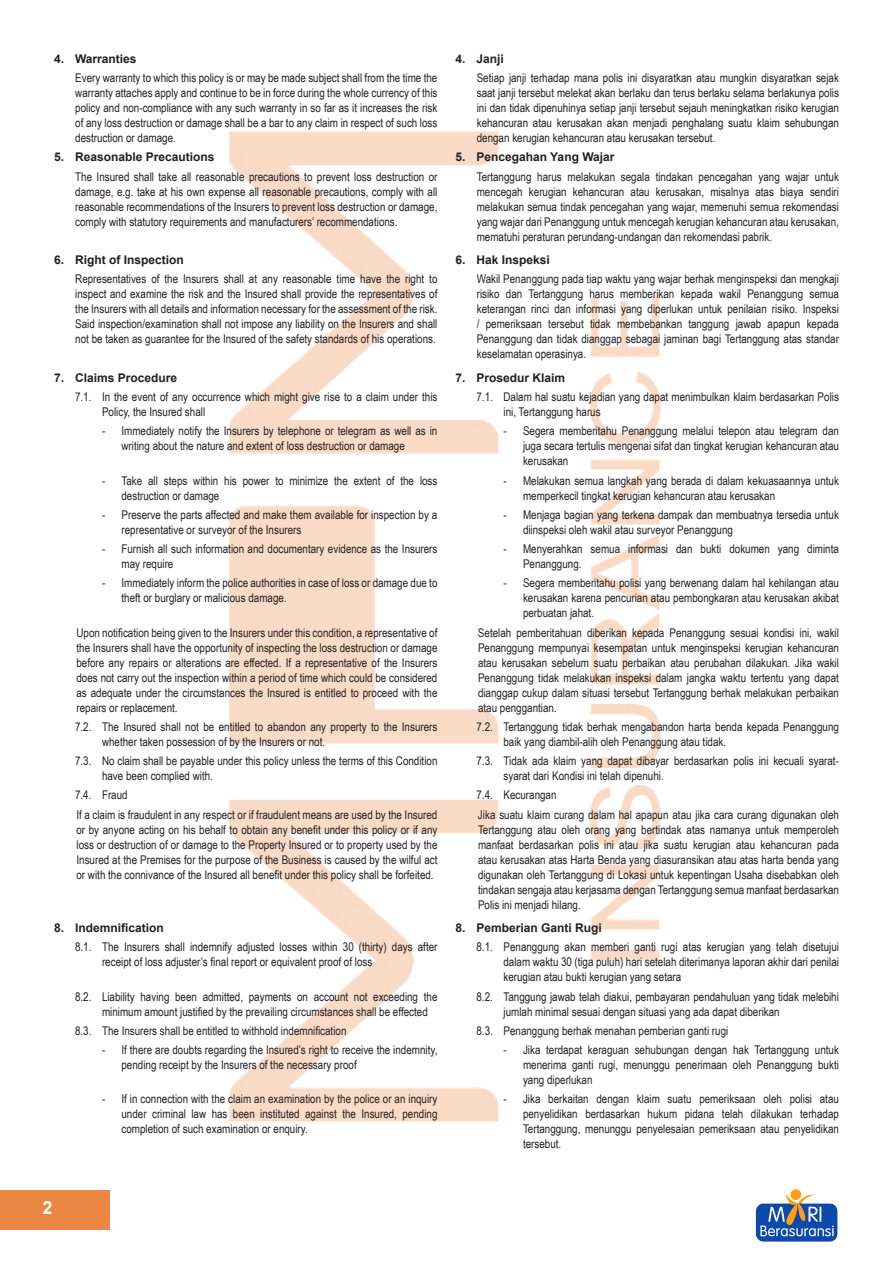
<style>
.page{position:relative;width:893px;height:1263px;background:#fff}
.page>*{position:absolute;margin:0;border:0;box-sizing:border-box;transform-origin:0 0}
.t1{font:700 18px "Arial";color:#fff}
.t2{font:12px/15px "Arial Narrow";color:#231f20}
.t3{font:700 12px "Arial";color:#231f20}
</style>
<div class="page">
<div style="left:0;top:1190px;width:109px;height:40px;background:#eb8743"></div>
<img style="left:755px;top:1189px;width:83px;height:53px">
<img style="left:229px;top:131px;width:432px;height:991px">
<p class="t3" style="left:54px;top:51px;width:84px">4. Warranties</p>
<p class="t2" style="left:75px;top:70px;width:364px;text-align:justify">Every warranty to which this policy is or may be made subject shall from the time the warranty attaches apply and continue to be in force during the whole currency of this policy and non-compliance with any such warranty in so far as it increases the risk of any loss destruction or damage shall be a bar to any claim in respect of such loss destruction or damage.</p>
<p class="t3" style="left:54px;top:149px;width:162px">5. Reasonable Precautions</p>
<p class="t2" style="left:75px;top:168px;width:364px;text-align:justify">The Insured shall take all reasonable precautions to prevent loss destruction or damage, e.g. take at his own expense all reasonable precautions, comply with all reasonable recommendations of the Insurers to prevent loss destruction or damage, comply with statutory requirements and manufacturers’ recommendations.</p>
<p class="t3" style="left:54px;top:252px;width:131px">6. Right of Inspection</p>
<p class="t2" style="left:75px;top:271px;width:364px;text-align:justify">Representatives of the Insurers shall at any reasonable time have the right to inspect and examine the risk and the Insured shall provide the representatives of the Insurers with all details and information necessary for the assessment of the risk.<br>Said inspection/examination shall not impose any liability on the Insurers and shall not be taken as guarantee for the Insured of the safety standards of his operations.</p>
<p class="t3" style="left:54px;top:370px;width:125px">7. Claims Procedure</p>
<p class="t2" style="left:102px;top:389px;width:337px;text-indent:-27px">7.1. In the event of any occurrence which might give rise to a claim under this<br>Policy, the Insured shall</p>
<p class="t2" style="left:122px;top:423px;width:317px;text-indent:-20px">- Immediately notify the Insurers by telephone or telegram as well as in writing about the nature and extent of loss destruction or damage</p>
<p class="t2" style="left:122px;top:472px;width:317px;text-indent:-20px">- Take all steps within his power to minimize the extent of the loss destruction or damage</p>
<p class="t2" style="left:122px;top:507px;width:317px;text-indent:-20px">- Preserve the parts affected and make them available for inspection by a representative or surveyor of the Insurers</p>
<p class="t2" style="left:122px;top:541px;width:317px;text-indent:-20px">- Furnish all such information and documentary evidence as the Insurers may require</p>
<p class="t2" style="left:122px;top:575px;width:317px;text-indent:-20px">- Immediately inform the police authorities in case of loss or damage due to theft or burglary or malicious damage.</p>
<p class="t2" style="left:76px;top:624px;width:362px;text-align:justify">Upon notification being given to the Insurers under this condition, a representative of the Insurers shall have the opportunity of inspecting the loss destruction or damage before any repairs or alterations are effected. If a representative of the Insurers does not carry out the inspection within a period of time which could be considered as adequate under the circumstances the Insured is entitled to proceed with the repairs or replacement.</p>
<p class="t2" style="left:102px;top:719px;width:337px;text-indent:-27px">7.2. The Insured shall not be entitled to abandon any property to the Insurers whether taken possession of by the Insurers or not.</p>
<p class="t2" style="left:102px;top:753px;width:337px;text-indent:-27px">7.3. No claim shall be payable under this policy unless the terms of this Condition have been complied with.</p>
<p class="t2" style="left:75px;top:787px;width:54px">7.4. Fraud</p>
<p class="t2" style="left:76px;top:806px;width:362px;text-align:justify">If a claim is fraudulent in any respect or if fraudulent means are used by the Insured or by anyone acting on his behalf to obtain any benefit under this policy or if any loss or destruction of or damage to the Property Insured or to property used by the Insured at the Premises for the purpose of the Business is caused by the wilful act or with the connivance of the Insured all benefit under this policy shall be forfeited.</p>
<p class="t3" style="left:54px;top:920px;width:111px">8. Indemnification</p>
<p class="t2" style="left:102px;top:939px;width:337px;text-indent:-27px">8.1. The Insurers shall indemnify adjusted losses within 30 (thirty) days after receipt of loss adjuster’s final report or equivalent proof of loss</p>
<p class="t2" style="left:102px;top:988px;width:337px;text-indent:-27px">8.2. Liability having been admitted, payments on account not exceeding the minimum amount justified by the prevailing circumstances shall be effected</p>
<p class="t2" style="left:75px;top:1023px;width:273px">8.3. The Insurers shall be entitled to withhold indemnification</p>
<p class="t2" style="left:122px;top:1042px;width:317px;text-indent:-20px">- If there are doubts regarding the Insured’s right to receive the indemnity, pending receipt by the Insurers of the necessary proof</p>
<p class="t2" style="left:122px;top:1091px;width:317px;text-align:justify;text-indent:-20px">- If in connection with the claim an examination by the police or an inquiry under criminal law has been instituted against the Insured, pending completion of such examination or enquiry.</p>
<p class="t3" style="left:455px;top:51px;width:50px">4. Janji</p>
<p class="t2" style="left:477px;top:70px;width:364px;text-align:justify">Setiap janji terhadap mana polis ini disyaratkan atau mungkin disyaratkan sejak saat janji tersebut melekat akan berlaku dan terus berlaku selama berlakunya polis ini dan tidak dipenuhinya setiap janji tersebut sejauh meningkatkan risiko kerugian kehancuran atau kerusakan akan menjadi penghalang suatu klaim sehubungan dengan kerugian kehancuran atau kerusakan tersebut.</p>
<p class="t3" style="left:455px;top:149px;width:161px">5. Pencegahan Yang Wajar</p>
<p class="t2" style="left:477px;top:168px;width:364px;text-align:justify">Tertanggung harus melakukan segala tindakan pencegahan yang wajar untuk mencegah kerugian kehancuran atau kerusakan, misalnya atas biaya sendiri melakukan semua tindak pencegahan yang wajar, memenuhi semua rekomendasi yang wajar dari Penanggung untuk mencegah kerugian kehancuran atau kerusakan, mematuhi peraturan perundang-undangan dan rekomendasi pabrik.</p>
<p class="t3" style="left:455px;top:252px;width:96px">6. Hak Inspeksi</p>
<p class="t2" style="left:477px;top:271px;width:364px;text-align:justify">Wakil Penanggung pada tiap waktu yang wajar berhak menginspeksi dan mengkaji risiko dan Tertanggung harus memberikan kepada wakil Penanggung semua keterangan rinci dan informasi yang diperlukan untuk penilaian risiko. Inspeksi / pemeriksaan tersebut tidak membebankan tanggung jawab apapun kepada Penanggung dan tidak dianggap sebagai jaminan bagi Tertanggung atas standar keselamatan operasinya.</p>
<p class="t3" style="left:455px;top:370px;width:111px">7. Prosedur Klaim</p>
<p class="t2" style="left:503px;top:389px;width:337px;text-indent:-27px">7.1. Dalam hal suatu kejadian yang dapat menimbulkan klaim berdasarkan Polis ini, Tertanggung harus</p>
<p class="t2" style="left:523px;top:423px;width:317px;text-align:justify;text-indent:-20px">- Segera memberitahu Penanggung melalui telepon atau telegram dan juga secara tertulis mengenai sifat dan tingkat kerugian kehancuran atau kerusakan</p>
<p class="t2" style="left:523px;top:472px;width:317px;text-indent:-20px">- Melakukan semua langkah yang berada di dalam kekuasaannya untuk memperkecil tingkat kerugian kehancuran atau kerusakan</p>
<p class="t2" style="left:523px;top:507px;width:317px;text-indent:-20px">- Menjaga bagian yang terkena dampak dan membuatnya tersedia untuk diinspeksi oleh wakil atau surveyor Penanggung</p>
<p class="t2" style="left:523px;top:541px;width:317px;text-indent:-20px">- Menyerahkan semua informasi dan bukti dokumen yang diminta<br>Penanggung.</p>
<p class="t2" style="left:523px;top:575px;width:317px;text-align:justify;text-indent:-20px">- Segera memberitahu polisi yang berwenang dalam hal kehilangan atau kerusakan karena pencurian atau pembongkaran atau kerusakan akibat perbuatan jahat.</p>
<p class="t2" style="left:478px;top:624px;width:362px;text-align:justify">Setelah pemberitahuan diberikan kepada Penanggung sesuai kondisi ini, wakil Penanggung mempunyai kesempatan untuk menginspeksi kerugian kehancuran atau kerusakan sebelum suatu perbaikan atau perubahan dilakukan. Jika wakil Penanggung tidak melakukan inspeksi dalam jangka waktu tertentu yang dapat dianggap cukup dalam situasi tersebut Tertanggung berhak melakukan perbaikan atau penggantian.</p>
<p class="t2" style="left:503px;top:719px;width:337px;text-indent:-27px">7.2. Tertanggung tidak berhak mengabandon harta benda kepada Penanggung baik yang diambil-alih oleh Penanggung atau tidak.</p>
<p class="t2" style="left:503px;top:753px;width:337px;text-indent:-27px">7.3. Tidak ada klaim yang dapat dibayar berdasarkan polis ini kecuali syarat&shy;syarat dari Kondisi ini telah dipenuhi.</p>
<p class="t2" style="left:476px;top:787px;width:82px">7.4. Kecurangan</p>
<p class="t2" style="left:478px;top:806px;width:362px;text-align:justify">Jika suatu klaim curang dalam hal apapun atau jika cara curang digunakan oleh Tertanggung atau oleh orang yang bertindak atas namanya untuk memperoleh manfaat berdasarkan polis ini atau jika suatu kerugian atau kehancuran pada atau kerusakan atas Harta Benda yang diasuransikan atau atas harta benda yang digunakan oleh Tertanggung di Lokasi untuk kepentingan Usaha disebabkan oleh tindakan sengaja atau kerjasama dengan Tertanggung semua manfaat berdasarkan Polis ini menjadi hilang.</p>
<p class="t3" style="left:455px;top:920px;width:148px">8. Pemberian Ganti Rugi</p>
<p class="t2" style="left:503px;top:939px;width:337px;text-align:justify;text-indent:-27px">8.1. Penanggung akan memberi ganti rugi atas kerugian yang telah disetujui dalam waktu 30 (tiga puluh) hari setelah diterimanya laporan akhir dari penilai kerugian atau bukti kerugian yang setara</p>
<p class="t2" style="left:503px;top:988px;width:337px;text-indent:-27px">8.2. Tanggung jawab telah diakui, pembayaran pendahuluan yang tidak melebihi jumlah minimal sesuai dengan situasi yang ada dapat diberikan</p>
<p class="t2" style="left:476px;top:1023px;width:253px">8.3. Penanggung berhak menahan pemberian ganti rugi</p>
<p class="t2" style="left:523px;top:1042px;width:317px;text-align:justify;text-indent:-20px">- Jika terdapat keraguan sehubungan dengan hak Tertanggung untuk menerima ganti rugi, menunggu penerimaan oleh Penanggung bukti yang diperlukan</p>
<p class="t2" style="left:523px;top:1091px;width:317px;text-align:justify;text-indent:-20px">- Jika berkaitan dengan klaim suatu pemeriksaan oleh polisi atau penyelidikan berdasarkan hukum pidana telah dilakukan terhadap Tertanggung, menunggu penyelesaian pemeriksaan atau penyelidikan tersebut.</p>
<p class="t1" style="left:43px;top:1196px;width:12px">2</p>
</div>
